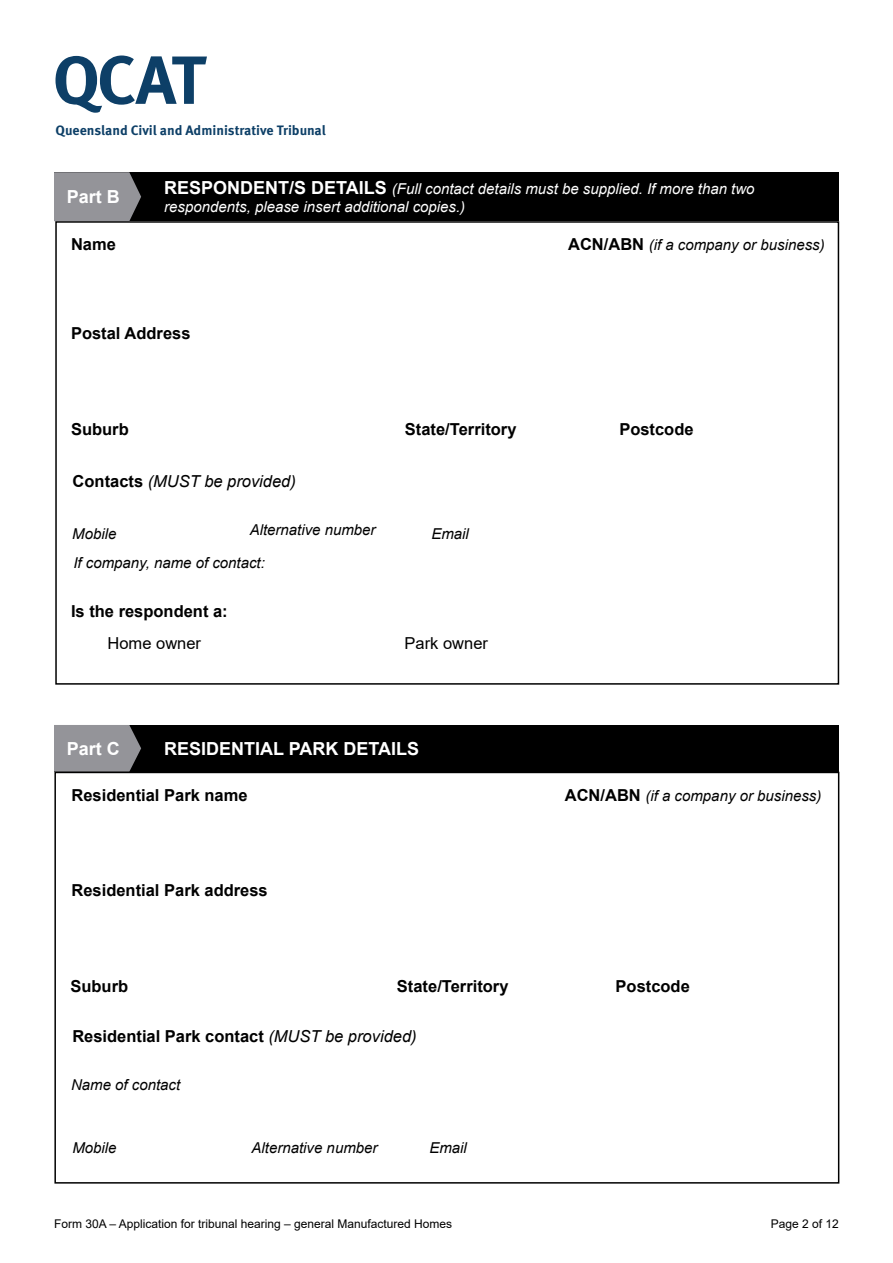
<style>
.page{position:relative;width:893px;height:1263px;background:#fff}
.page>*{position:absolute;margin:0;border:0;box-sizing:border-box;transform-origin:0 0}
.t1{font:700 18px "Arial";color:#fff}
.t2{font:700 16.5px "Arial";color:#000}
.t3{font:italic 16.5px "Arial";color:#000}
.t4{font:16.5px "Arial";color:#000}
.t5{font:italic 15px "Arial";color:#000}
.t6{font:italic 15px/18px "Arial";color:#fff}
.t7{font:700 13.65px "Meta Pro";letter-spacing:-.005em;color:#0d3f67}
.t8{font:12px "Arial";color:#000}
.s1{font-weight:700;font-style:normal;font-size:18px}
.s2{font-weight:700;font-style:normal;font-size:16.5px}
.s3{font-weight:700;font-style:normal}
.s4{font-weight:400;font-style:italic}
</style>
<div class="page">
<svg style="left:56px;top:56px;width:151px;height:57px"></svg>
<div style="left:54px;top:172px;width:785px;height:49px;background:#000"></div>
<svg style="left:54px;top:172px;width:87px;height:49px;background:#89898e"></svg>
<div style="left:54px;top:725px;width:785px;height:47px;background:#000"></div>
<svg style="left:54px;top:725px;width:87px;height:47px;background:#88888d"></svg>
<div style="left:55px;top:221px;width:784px;height:464px;border:2px solid #000"></div>
<div style="left:54px;top:772px;width:785px;height:411px;border:2px solid #000"></div>
<p class="t7" style="left:56px;top:120px;width:272px">Queensland Civil and Administrative Tribunal</p>
<p class="t6" style="left:164px;top:180px;width:592px"><span class="s1">RESPONDENT/S DETAILS</span> (Full contact details must be supplied. If more than two respondents, please insert additional copies.)</p>
<p class="t1" style="left:67px;top:184px;width:55px">Part B</p>
<p class="t2" style="left:71px;top:233px;width:46px">Name</p>
<p class="t5" style="left:568px;top:235px;width:258px"><span class="s2">ACN/ABN</span> (if a company or business)</p>
<p class="t2" style="left:71px;top:322px;width:121px">Postal Address</p>
<p class="t2" style="left:71px;top:417px;width:59px">Suburb</p>
<p class="t2" style="left:405px;top:417px;width:113px">State/Territory</p>
<p class="t2" style="left:619px;top:417px;width:76px">Postcode</p>
<p class="t3" style="left:73px;top:470px;width:225px"><span class="s3">Contacts</span> (MUST be provided)</p>
<p class="t5" style="left:72px;top:524px;width:46px">Mobile</p>
<p class="t5" style="left:250px;top:520px;width:127px">Alternative number</p>
<p class="t5" style="left:431px;top:524px;width:39px">Email</p>
<p class="t5" style="left:73px;top:553px;width:193px">If company, name of contact:</p>
<p class="t2" style="left:71px;top:600px;width:158px">Is the respondent a:</p>
<p class="t4" style="left:108px;top:632px;width:95px">Home owner</p>
<p class="t4" style="left:405px;top:632px;width:85px">Park owner</p>
<p class="t1" style="left:67px;top:736px;width:55px">Part C</p>
<p class="t1" style="left:164px;top:736px;width:257px">RESIDENTIAL PARK DETAILS</p>
<p class="t2" style="left:72px;top:783px;width:178px">Residential Park name</p>
<p class="t5" style="left:565px;top:785px;width:258px"><span class="s2">ACN/ABN</span> (if a company or business)</p>
<p class="t2" style="left:72px;top:879px;width:198px">Residential Park address</p>
<p class="t2" style="left:70px;top:974px;width:59px">Suburb</p>
<p class="t2" style="left:397px;top:974px;width:113px">State/Territory</p>
<p class="t2" style="left:616px;top:974px;width:76px">Postcode</p>
<p class="t2" style="left:72px;top:1024px;width:346px">Residential Park contact <span class="s4">(MUST be provided)</span></p>
<p class="t5" style="left:71px;top:1075px;width:111px">Name of contact</p>
<p class="t5" style="left:72px;top:1138px;width:46px">Mobile</p>
<p class="t5" style="left:252px;top:1138px;width:127px">Alternative number</p>
<p class="t5" style="left:429px;top:1138px;width:39px">Email</p>
<p class="t8" style="left:54px;top:1215px;width:400px">Form 30A – Application for tribunal hearing – general Manufactured Homes</p>
<p class="t8" style="left:771px;top:1215px;width:70px">Page 2 of 12</p>
</div>
